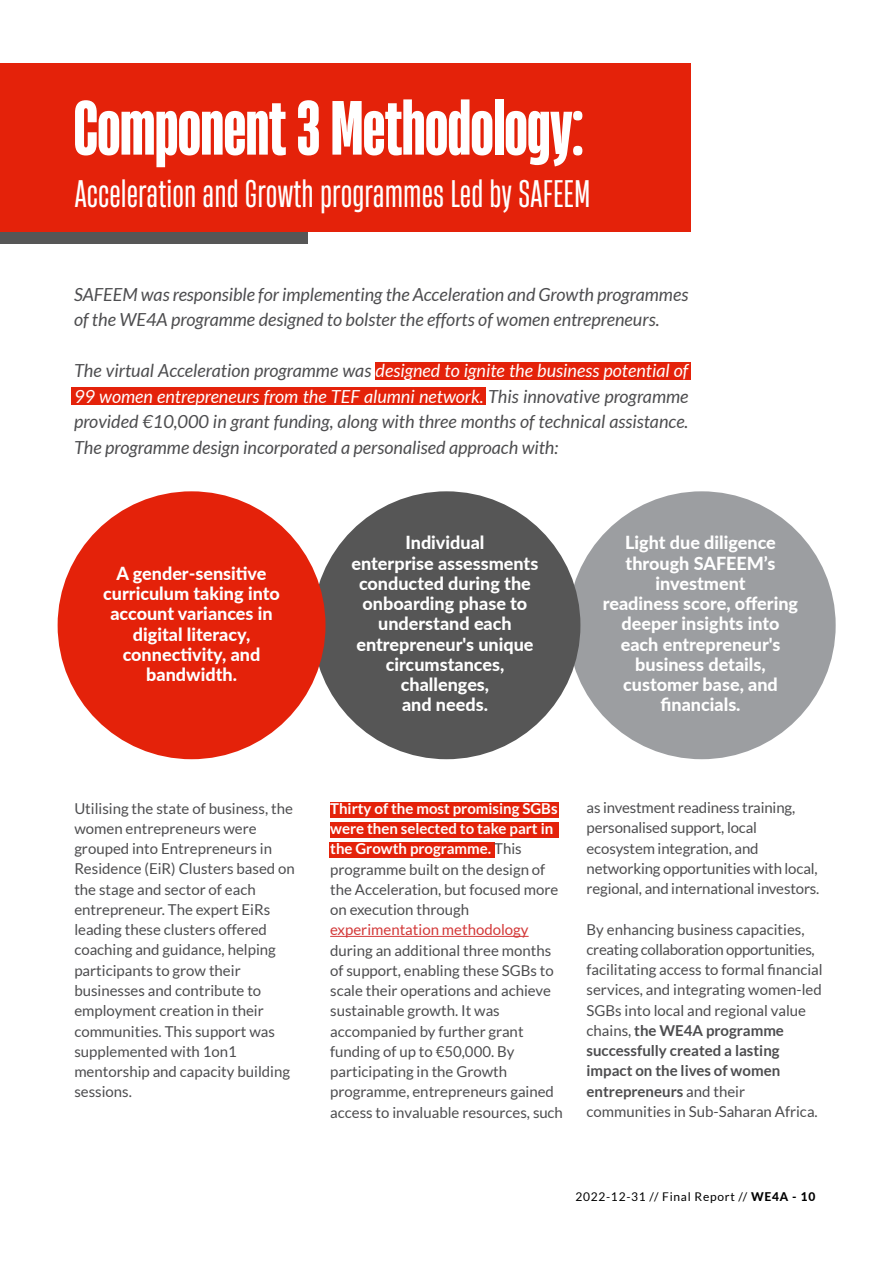
<style>
.page{position:relative;width:893px;height:1263px;background:#fff}
.page>*{position:absolute;margin:0;border:0;box-sizing:border-box;transform-origin:0 0}
.t1{font:800 72px "Heading Now 37";color:#fff}
.t2{font:36.15px "Heading Now 34";letter-spacing:.02em;color:#fff}
.t3{font:italic 18px/25.5px "Lato";color:#4d4d4f}
.t4{font:800 18px/20.2px "Lato";color:#fff;text-align:center}
.t5{font:15px/20.2px "Lato";color:#4d4d4f}
.t6{font:15px "Lato";color:#d33838}
.t7{font:12px "Lato";letter-spacing:.06em;color:#000}
.s1{color:#fff}
.s2{font-weight:700;color:#fff}
.s3{font-weight:700}
.s4{font-weight:800}
</style>
<div class="page">
<div style="left:330px;top:842px;width:165px;height:16px;background:#e4220a"></div>
<div style="left:330px;top:802px;width:229px;height:16px;background:#e4220a"></div>
<div style="left:330px;top:822px;width:229px;height:16px;background:#e4220a"></div>
<div style="left:568px;top:491px;width:268px;height:268px;background:#9c9ea1;border-radius:50%"></div>
<div style="left:71px;top:388px;width:415px;height:17px;background:#e4220a"></div>
<div style="left:0;top:209px;width:308px;height:35px;background:#565656"></div>
<div style="left:375px;top:362px;width:316px;height:18px;background:#e4220a"></div>
<div style="left:0;top:63px;width:691px;height:169px;background:#e4220a"></div>
<hr style="left:330px;top:936px;width:199px;height:1px;background:#d33838">
<div style="left:313px;top:491px;width:267px;height:268px;background:#565656;border-radius:50%"></div>
<div style="left:58px;top:491px;width:267px;height:268px;background:#e4220a;border-radius:50%"></div>
<h1 class="t1" style="left:74px;top:77px;width:511px">Component 3 Methodology:</h1>
<h2 class="t2" style="left:75px;top:169px;width:517px">Acceleration and Growth programmes Led by SAFEEM</h2>
<p class="t3" style="left:74px;top:281px;width:616px">SAFEEM was responsible for implementing the Acceleration and Growth programmes of the WE4A programme designed to bolster the efforts of women entrepreneurs.</p>
<p class="t3" style="left:74px;top:357px;width:616px;text-align:justify">The virtual Acceleration programme was <span class="s1">designed to ignite the business potential of 99 women entrepreneurs from the TEF alumni network.</span> This innovative programme provided €10,000 in grant funding, along with three months of technical assistance.<br>The programme design incorporated a personalised approach with:</p>
<p class="t4" style="left:103px;top:563px;width:178px">A gender-sensitive curriculum taking into account variances in digital literacy, connectivity, and bandwidth.</p>
<p class="t5" style="left:74px;top:798px;width:222px">Utilising the state of business, the women entrepreneurs were grouped into Entrepreneurs in<br>Residence (EiR) Clusters based on the stage and sector of each entrepreneur. The expert EiRs leading these clusters offered coaching and guidance, helping participants to grow their businesses and contribute to employment creation in their communities. This support was supplemented with 1on1 mentorship and capacity building sessions.</p>
<p class="t4" style="left:352px;top:532px;width:188px">Individual<br>enterprise assessments conducted during the onboarding phase to understand each entrepreneur's unique circumstances, challenges,<br>and needs.</p>
<p class="t4" style="left:603px;top:532px;width:197px">Light due diligence through SAFEEM’s investment<br>readiness score, offering deeper insights into each entrepreneur's business details, customer base, and financials.</p>
<p class="t5" style="left:330px;top:798px;width:230px"><span class="s2">Thirty of the most promising SGBs were then selected to take part in the Growth programme.</span> This programme built on the design of the Acceleration, but focused more on execution through</p>
<p class="t6" style="left:330px;top:920px;width:200px">experimentation methodology</p>
<p class="t5" style="left:330px;top:940px;width:234px">during an additional three months of support, enabling these SGBs to scale their operations and achieve sustainable growth. It was accompanied by further grant funding of up to €50,000. By participating in the Growth programme, entrepreneurs gained access to invaluable resources, such</p>
<p class="t5" style="left:587px;top:797px;width:234px">as investment readiness training, personalised support, local ecosystem integration, and networking opportunities with local, regional, and international investors.</p>
<p class="t5" style="left:587px;top:919px;width:238px">By enhancing business capacities, creating collaboration opportunities, facilitating access to formal financial services, and integrating women-led SGBs into local and regional value chains, <span class="s3">the WE4A programme successfully created a lasting impact on the lives of women entrepreneurs</span> and their communities in Sub-Saharan Africa.</p>
<p class="t7" style="left:575px;top:1189px;width:242px">2022-12-31 // Final Report // <span class="s4">WE4A - 10</span></p>
</div>
